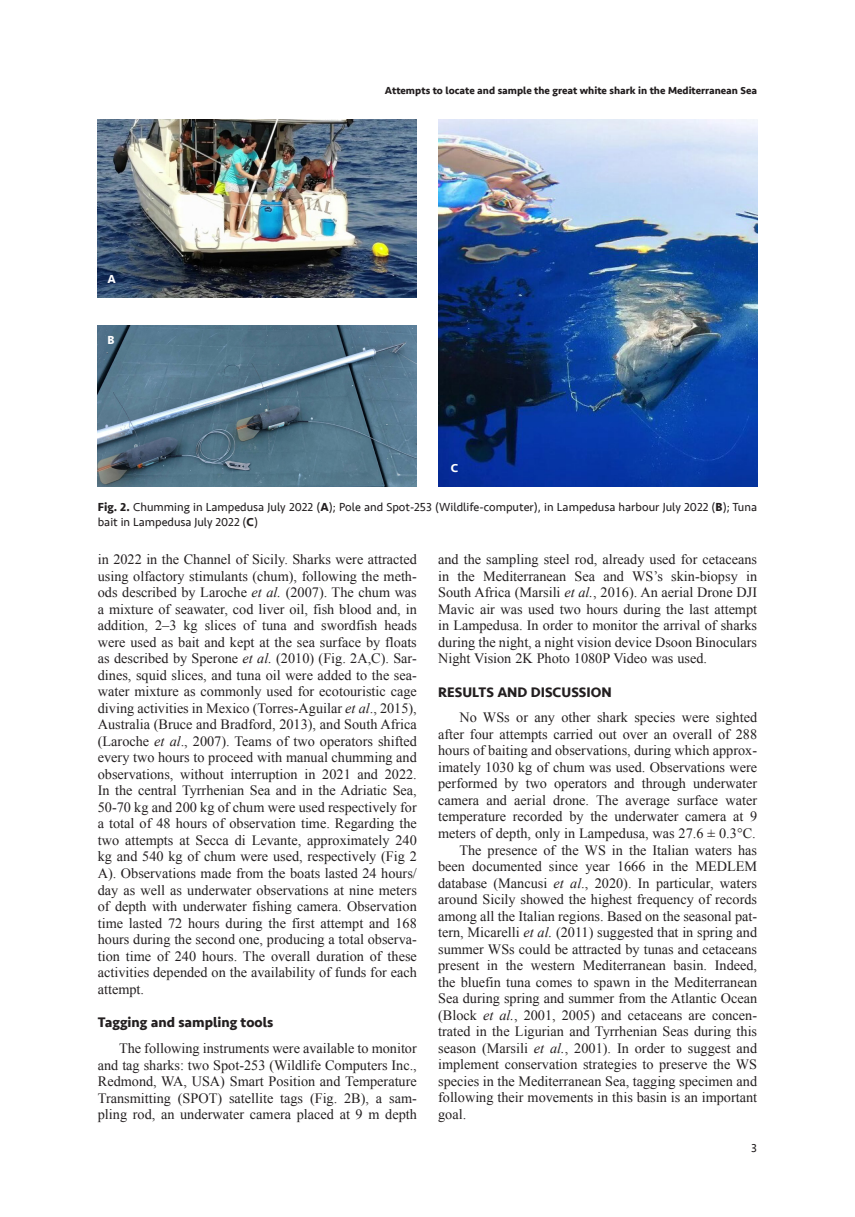
<style>
.page{position:relative;width:855px;height:1217px;background:#fff}
.page>*{position:absolute;margin:0;border:0;box-sizing:border-box;transform-origin:0 0}
.t1{font:14.25px/16.5px "Times New Roman";color:#231f20;text-align:justify}
.t2{font:700 14.25px "Seravek";color:#231f20}
.t3{font:12px/15px "Seravek";color:#231f20}
.t4{font:700 12px "Seravek";color:#fff}
.t5{font:700 10.5px "Seravek";color:#231f20}
.s1{font-weight:700}
.s2{font-style:italic}
</style>
<div class="page">
<img style="left:98px;top:119px;width:319px;height:178px">
<img style="left:98px;top:325px;width:319px;height:161px">
<img style="left:438px;top:119px;width:319px;height:367px">
<p class="t4" style="left:107px;top:269px;width:10px">A</p>
<p class="t4" style="left:107px;top:330px;width:9px">B</p>
<p class="t5" style="left:385px;top:82px;width:374px">Attempts to locate and sample the great white shark in the Mediterranean Sea</p>
<p class="t4" style="left:451px;top:458px;width:9px">C</p>
<p class="t3" style="left:98px;top:499px;width:661px"><span class="s1">Fig. 2.</span> Chumming in Lampedusa July 2022 (<span class="s1">A</span>); Pole and Spot-253 (Wildlife-computer), in Lampedusa harbour July 2022 (<span class="s1">B</span>); Tuna bait in Lampedusa July 2022 (<span class="s1">C</span>)</p>
<p class="t1" style="left:98px;top:550px;width:320px">in 2022 in the Channel of Sicily. Sharks were attracted using olfactory stimulants (chum), following the meth&shy;ods described by Laroche <span class="s2">et al.</span> (2007). The chum was a mixture of seawater, cod liver oil, fish blood and, in addition, 2–3 kg slices of tuna and swordfish heads were used as bait and kept at the sea surface by floats as described by Sperone <span class="s2">et al.</span> (2010) (Fig. 2A,C). Sar&shy;dines, squid slices, and tuna oil were added to the sea&shy;water mixture as commonly used for ecotouristic cage diving activities in Mexico (Torres-Aguilar <span class="s2">et al</span>., 2015), Australia (Bruce and Bradford, 2013), and South Africa (Laroche <span class="s2">et al</span>., 2007). Teams of two operators shifted every two hours to proceed with manual chumming and observations, without interruption in 2021 and 2022.<br>In the central Tyrrhenian Sea and in the Adriatic Sea, 50-70 kg and 200 kg of chum were used respectively for a total of 48 hours of observation time. Regarding the two attempts at Secca di Levante, approximately 240 kg and 540 kg of chum were used, respectively (Fig 2<br>A). Observations made from the boats lasted 24 hours/ day as well as underwater observations at nine meters of depth with underwater fishing camera. Observation time lasted 72 hours during the first attempt and 168 hours during the second one, producing a total observa&shy;tion time of 240 hours. The overall duration of these activities depended on the availability of funds for each attempt.</p>
<p class="t2" style="left:98px;top:1011px;width:177px">Tagging and sampling tools</p>
<p class="t1" style="left:98px;top:1039px;width:320px;text-indent:21px">The following instruments were available to monitor and tag sharks: two Spot-253 (Wildlife Computers Inc., Redmond, WA, USA) Smart Position and Temperature Transmitting (SPOT) satellite tags (Fig. 2B), a sam&shy;pling rod, an underwater camera placed at 9 m depth</p>
<p class="t1" style="left:438px;top:550px;width:320px">and the sampling steel rod, already used for cetaceans in the Mediterranean Sea and WS’s skin-biopsy in South Africa (Marsili <span class="s2">et al.</span>, 2016). An aerial Drone DJI Mavic air was used two hours during the last attempt in Lampedusa. In order to monitor the arrival of sharks during the night, a night vision device Dsoon Binoculars Night Vision 2K Photo 1080P Video was used.</p>
<p class="t2" style="left:438px;top:680px;width:175px">RESULTS AND DISCUSSION</p>
<p class="t1" style="left:459px;top:709px;width:299px">No WSs or any other shark species were sighted</p>
<p class="t1" style="left:438px;top:725px;width:320px">after four attempts carried out over an overall of 288</p>
<p class="t1" style="left:438px;top:742px;width:320px">hours of baiting and observations, during which approx-</p>
<p class="t1" style="left:438px;top:758px;width:320px">imately 1030 kg of chum was used. Observations were</p>
<p class="t1" style="left:438px;top:775px;width:320px">performed by two operators and through underwater</p>
<p class="t1" style="left:438px;top:791px;width:320px">camera and aerial drone. The average surface water</p>
<p class="t1" style="left:438px;top:808px;width:320px">temperature recorded by the underwater camera at 9</p>
<p class="t1" style="left:438px;top:824px;width:319px">meters of depth, only in Lampedusa, was 27.6 ± 0.3°C.</p>
<p class="t1" style="left:459px;top:841px;width:299px">The presence of the WS in the Italian waters has</p>
<p class="t1" style="left:438px;top:857px;width:320px">been documented since year 1666 in the MEDLEM</p>
<p class="t1" style="left:438px;top:874px;width:320px">database (Mancusi <span class="s2">et al</span>., 2020). In particular, waters</p>
<p class="t1" style="left:438px;top:890px;width:320px">around Sicily showed the highest frequency of records</p>
<p class="t1" style="left:438px;top:907px;width:320px">among all the Italian regions. Based on the seasonal pat-</p>
<p class="t1" style="left:438px;top:923px;width:320px">tern, Micarelli <span class="s2">et al.</span> (2011) suggested that in spring and</p>
<p class="t1" style="left:438px;top:940px;width:320px">summer WSs could be attracted by tunas and cetaceans</p>
<p class="t1" style="left:438px;top:956px;width:320px">present in the western Mediterranean basin. Indeed,</p>
<p class="t1" style="left:438px;top:973px;width:320px">the bluefin tuna comes to spawn in the Mediterranean</p>
<p class="t1" style="left:438px;top:989px;width:320px">Sea during spring and summer from the Atlantic Ocean</p>
<p class="t1" style="left:438px;top:1006px;width:320px">(Block <span class="s2">et al.</span>, 2001, 2005) and cetaceans are concen-</p>
<p class="t1" style="left:438px;top:1022px;width:320px">trated in the Ligurian and Tyrrhenian Seas during this</p>
<p class="t1" style="left:438px;top:1039px;width:320px">season (Marsili <span class="s2">et al.</span>, 2001). In order to suggest and</p>
<p class="t1" style="left:438px;top:1055px;width:320px">implement conservation strategies to preserve the WS</p>
<p class="t1" style="left:438px;top:1072px;width:320px">species in the Mediterranean Sea, tagging specimen and</p>
<p class="t1" style="left:438px;top:1088px;width:320px">following their movements in this basin is an important</p>
<p class="t1" style="left:438px;top:1105px;width:30px">goal.</p>
<p class="t3" style="left:751px;top:1139px;width:7px">3</p>
</div>
